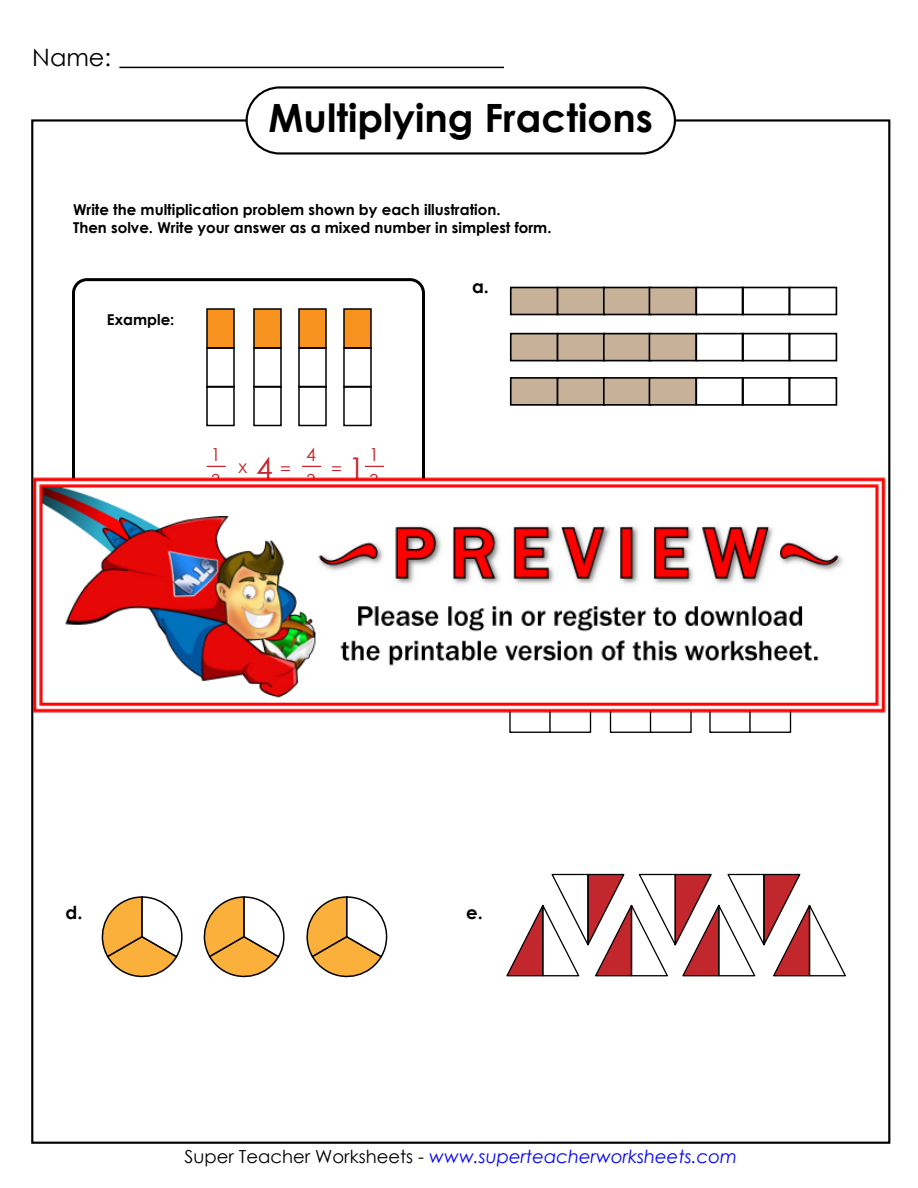
<style>
.page{position:relative;width:918px;height:1188px;background:#fff}
.page>*{position:absolute;margin:0;border:0;box-sizing:border-box;transform-origin:0 0}
.t1{font:700 39px "Century Gothic 2";color:#000}
.t2{font:30px "Century Gothic 2";color:#c1272d}
.t3{font:24px "Century Gothic 2";color:#000}
.t4{font:italic 18px "Century Gothic 2";color:#00f}
.t5{font:18px/25.2px "Century Gothic 2";color:#c1272d}
.t6{font:700 18px "Century Gothic 2";color:#000}
.t7{font:700 15px/18px "Century Gothic 2";color:#000}
.s1{font-style:normal;color:#000}
</style>
<div class="page">
<hr style="left:119px;top:67px;width:385px;height:1px;background:#000">
<div style="left:246px;top:86px;width:430px;height:69px;border:2px solid #000;border-radius:33px"></div>
<div style="left:72px;top:278px;width:353px;height:239px;border:3px solid #000;border-radius:14px"></div>
<svg style="left:207px;top:466px;width:19px;height:1px"></svg>
<svg style="left:302px;top:466px;width:19px;height:1px"></svg>
<svg style="left:365px;top:466px;width:19px;height:1px"></svg>
<div style="left:206px;top:308px;width:29px;height:41px;background:#f7931e"></div>
<div style="left:206px;top:347px;width:29px;height:41px;border:2px solid #000"></div>
<div style="left:206px;top:386px;width:29px;height:40px;border:2px solid #000"></div>
<div style="left:253px;top:308px;width:29px;height:41px;background:#f7931e"></div>
<div style="left:253px;top:347px;width:29px;height:41px;border:2px solid #000"></div>
<div style="left:253px;top:386px;width:29px;height:40px;border:2px solid #000"></div>
<div style="left:298px;top:308px;width:29px;height:41px;background:#f7931e"></div>
<div style="left:298px;top:347px;width:29px;height:41px;border:2px solid #000"></div>
<div style="left:298px;top:386px;width:29px;height:40px;border:2px solid #000"></div>
<div style="left:343px;top:308px;width:29px;height:41px;background:#f7931e"></div>
<div style="left:343px;top:347px;width:29px;height:41px;border:2px solid #000"></div>
<div style="left:343px;top:386px;width:29px;height:40px;border:2px solid #000"></div>
<div style="left:509px;top:698px;width:42px;height:35px;background:#fff;border:1px solid #000"></div>
<div style="left:549px;top:698px;width:42px;height:35px;background:#fff;border:1px solid #000"></div>
<div style="left:610px;top:698px;width:42px;height:35px;background:#fff;border:1px solid #000"></div>
<div style="left:650px;top:698px;width:42px;height:35px;background:#fff;border:1px solid #000"></div>
<div style="left:709px;top:698px;width:42px;height:35px;background:#fff;border:1px solid #000"></div>
<div style="left:749px;top:698px;width:42px;height:35px;background:#fff;border:1px solid #000"></div>
<svg style="left:101px;top:896px;width:82px;height:82px"></svg>
<svg style="left:203px;top:896px;width:82px;height:82px"></svg>
<svg style="left:306px;top:896px;width:82px;height:82px"></svg>
<svg style="left:506px;top:873px;width:340px;height:104px"></svg>
<div style="left:510px;top:287px;width:48px;height:28px;background:#c7b299;border:2px solid #000"></div>
<div style="left:557px;top:287px;width:48px;height:28px;background:#c7b299;border:2px solid #000"></div>
<div style="left:603px;top:287px;width:48px;height:28px;background:#c7b299;border:2px solid #000"></div>
<div style="left:649px;top:287px;width:48px;height:28px;background:#c7b299;border:2px solid #000"></div>
<div style="left:695px;top:287px;width:49px;height:28px;border:2px solid #000"></div>
<div style="left:742px;top:287px;width:48px;height:28px;border:2px solid #000"></div>
<div style="left:510px;top:333px;width:48px;height:28px;background:#c7b299;border:2px solid #000"></div>
<div style="left:557px;top:333px;width:48px;height:28px;background:#c7b299;border:2px solid #000"></div>
<div style="left:603px;top:333px;width:48px;height:28px;background:#c7b299;border:2px solid #000"></div>
<div style="left:649px;top:333px;width:48px;height:28px;background:#c7b299;border:2px solid #000"></div>
<div style="left:695px;top:333px;width:49px;height:28px;border:2px solid #000"></div>
<div style="left:742px;top:333px;width:48px;height:28px;border:2px solid #000"></div>
<div style="left:510px;top:377px;width:48px;height:29px;background:#c7b299;border:2px solid #000"></div>
<div style="left:557px;top:377px;width:48px;height:29px;background:#c7b299;border:2px solid #000"></div>
<div style="left:603px;top:377px;width:48px;height:29px;background:#c7b299;border:2px solid #000"></div>
<div style="left:649px;top:377px;width:48px;height:29px;background:#c7b299;border:2px solid #000"></div>
<div style="left:695px;top:377px;width:49px;height:29px;border:2px solid #000"></div>
<div style="left:742px;top:377px;width:48px;height:29px;border:2px solid #000"></div>
<div style="left:789px;top:287px;width:48px;height:28px;border:2px solid #000"></div>
<div style="left:789px;top:333px;width:48px;height:28px;border:2px solid #000"></div>
<div style="left:789px;top:377px;width:48px;height:29px;border:2px solid #000"></div>
<img style="left:31px;top:471px;width:860px;height:246px">
<h3 class="t3" style="left:32px;top:40px;width:80px">Name:</h3>
<h1 class="t1" style="left:269px;top:88px;width:386px">Multiplying Fractions</h1>
<p class="t7" style="left:73px;top:200px;width:480px">Write the multiplication problem shown by each illustration.<br>Then solve. Write your answer as a mixed number in simplest form.</p>
<p class="t7" style="left:107px;top:310px;width:69px">Example:</p>
<p class="t5" style="left:306px;top:442px;width:11px">4<br>3</p>
<p class="t5" style="left:369px;top:442px;width:11px">1<br>3</p>
<p class="t5" style="left:211px;top:442px;width:64px">1<br>3 <sup>4</sup></p>
<h2 class="t2" style="left:348px;top:448px;width:18px">1</h2>
<p class="t5" style="left:238px;top:454px;width:10px">x</p>
<p class="t5" style="left:280px;top:456px;width:12px">=</p>
<p class="t5" style="left:331px;top:456px;width:12px">=</p>
<p class="t6" style="left:472px;top:273px;width:18px">a.</p>
<p class="t6" style="left:66px;top:899px;width:18px">d.</p>
<p class="t6" style="left:466px;top:899px;width:18px">e.</p>
<p class="t4" style="left:185px;top:1144px;width:554px"><span class="s1">Super Teacher Worksheets -</span> www.superteacherworksheets.com</p>
</div>
